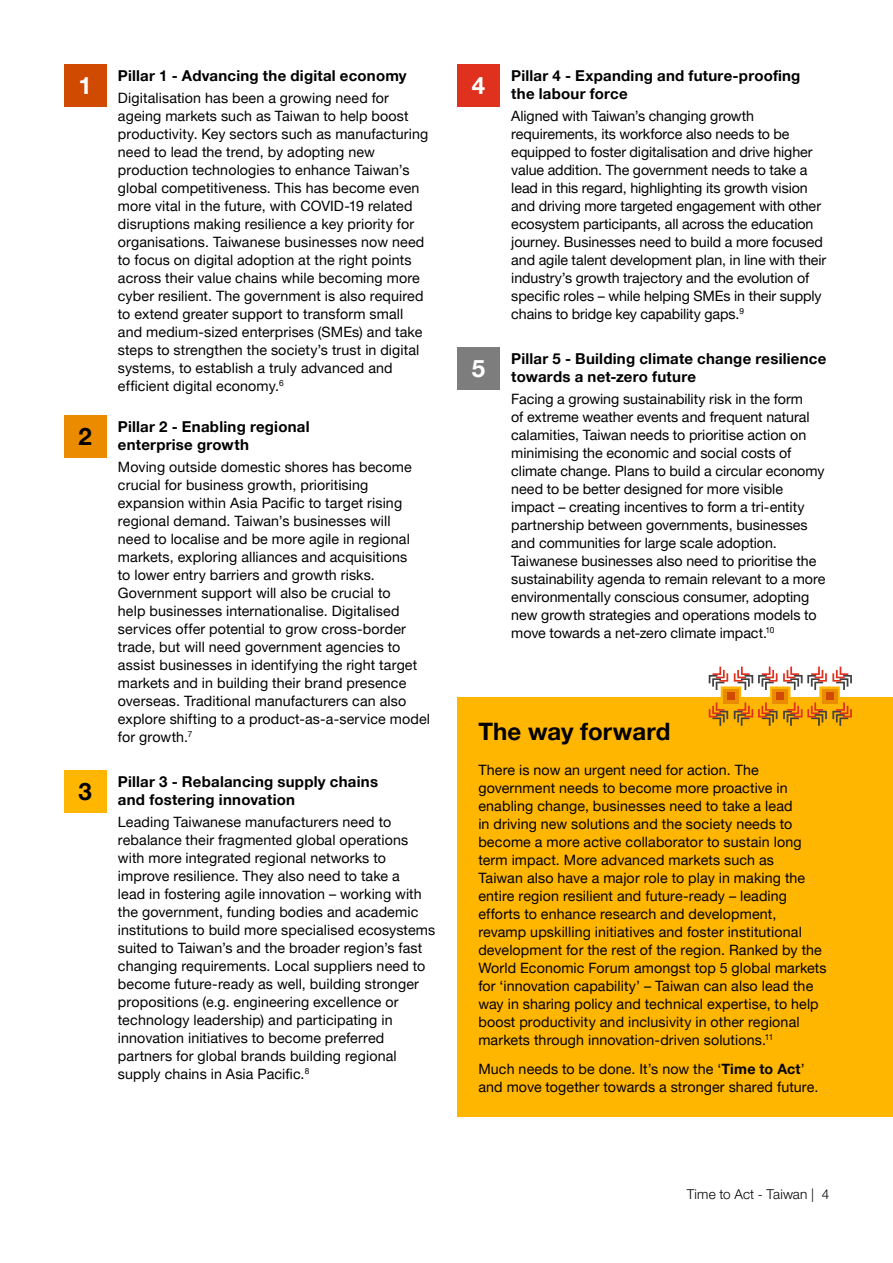
<style>
.page{position:relative;width:893px;height:1263px;background:#fff}
.page>*{position:absolute;margin:0;border:0;box-sizing:border-box;transform-origin:0 0}
.t1{font:700 24px "Helvetica Neue LT Pro";letter-spacing:.005em;color:#000}
.t2{font:700 24px "Helvetica Neue LT Pro";color:#fff}
.t3{font:700 15px/18px "Helvetica Neue LT Pro";letter-spacing:.015em;color:#000}
.t4{font:14.25px/18px "Helvetica Neue LT Pro";letter-spacing:.005em;color:#000}
.t5{font:300 13.5px "Helvetica Neue LT Pro";letter-spacing:.01em;color:#000}
.s1{font-weight:700}
</style>
<div class="page">
<div style="left:64px;top:64px;width:42px;height:42px;background:#d04a02"></div>
<div style="left:64px;top:415px;width:42px;height:42px;background:#eb8c00"></div>
<div style="left:64px;top:770px;width:42px;height:42px;background:#ffb600"></div>
<div style="left:457px;top:64px;width:43px;height:42px;background:#e0301e"></div>
<div style="left:457px;top:347px;width:43px;height:43px;background:#7d7d7d"></div>
<div style="left:457px;top:697px;width:436px;height:420px;background:#ffb600"></div>
<svg style="left:709px;top:666px;width:143px;height:60px"></svg>
<h1 class="t2" style="left:78px;top:70px;width:15px">1</h1>
<p class="t3" style="left:118px;top:66px;width:290px">Pillar 1 - Advancing the digital economy</p>
<p class="t4" style="left:118px;top:88px;width:312px">Digitalisation has been a growing need for ageing markets such as Taiwan to help boost productivity. Key sectors such as manufacturing need to lead the trend, by adopting new production technologies to enhance Taiwan’s global competitiveness. This has become even more vital in the future, with COVID-19 related disruptions making resilience a key priority for organisations. Taiwanese businesses now need to focus on digital adoption at the right points across their value chains while becoming more cyber resilient. The government is also required to extend greater support to transform small and medium-sized enterprises (SMEs) and take steps to strengthen the society’s trust in digital systems, to establish a truly advanced and efficient digital economy.<sup>6</sup></p>
<h1 class="t1" style="left:78px;top:421px;width:15px">2</h1>
<p class="t3" style="left:118px;top:417px;width:193px">Pillar 2 - Enabling regional enterprise growth</p>
<p class="t4" style="left:118px;top:457px;width:314px">Moving outside domestic shores has become crucial for business growth, prioritising expansion within Asia Pacific to target rising regional demand. Taiwan’s businesses will<br>need to localise and be more agile in regional markets, exploring alliances and acquisitions<br>to lower entry barriers and growth risks.<br>Government support will also be crucial to<br>help businesses internationalise. Digitalised services offer potential to grow cross-border trade, but will need government agencies to assist businesses in identifying the right target markets and in building their brand presence overseas. Traditional manufacturers can also explore shifting to a product-as-a-service model for growth.<sup>7</sup></p>
<h1 class="t1" style="left:78px;top:776px;width:15px">3</h1>
<p class="t3" style="left:118px;top:772px;width:262px">Pillar 3 - Rebalancing supply chains and fostering innovation</p>
<p class="t4" style="left:118px;top:813px;width:319px">Leading Taiwanese manufacturers need to rebalance their fragmented global operations with more integrated regional networks to improve resilience. They also need to take a<br>lead in fostering agile innovation – working with the government, funding bodies and academic institutions to build more specialised ecosystems suited to Taiwan’s and the broader region’s fast changing requirements. Local suppliers need to become future-ready as well, building stronger propositions (e.g. engineering excellence or technology leadership) and participating in innovation initiatives to become preferred partners for global brands building regional supply chains in Asia Pacific.<sup>8</sup></p>
<h1 class="t2" style="left:472px;top:70px;width:15px">4</h1>
<p class="t3" style="left:511px;top:66px;width:291px">Pillar 4 - Expanding and future-proofing the labour force</p>
<p class="t4" style="left:511px;top:106px;width:316px">Aligned with Taiwan’s changing growth requirements, its workforce also needs to be equipped to foster digitalisation and drive higher value addition. The government needs to take a lead in this regard, highlighting its growth vision and driving more targeted engagement with other ecosystem participants, all across the education journey. Businesses need to build a more focused and agile talent development plan, in line with their industry’s growth trajectory and the evolution of specific roles – while helping SMEs in their supply chains to bridge key capability gaps.<sup>9</sup></p>
<h1 class="t2" style="left:472px;top:353px;width:15px">5</h1>
<p class="t3" style="left:511px;top:349px;width:317px">Pillar 5 - Building climate change resilience towards a net-zero future</p>
<p class="t4" style="left:511px;top:390px;width:316px">Facing a growing sustainability risk in the form<br>of extreme weather events and frequent natural calamities, Taiwan needs to prioritise action on minimising the economic and social costs of climate change. Plans to build a circular economy need to be better designed for more visible impact – creating incentives to form a tri-entity partnership between governments, businesses and communities for large scale adoption.<br>Taiwanese businesses also need to prioritise the sustainability agenda to remain relevant to a more environmentally conscious consumer, adopting new growth strategies and operations models to move towards a net-zero climate impact.<sup>10</sup></p>
<h1 class="t1" style="left:478px;top:717px;width:194px">The way forward</h1>
<p class="t4" style="left:478px;top:761px;width:350px">There is now an urgent need for action. The government needs to become more proactive in enabling change, businesses need to take a lead<br>in driving new solutions and the society needs to become a more active collaborator to sustain long term impact. More advanced markets such as<br>Taiwan also have a major role to play in making the entire region resilient and future-ready – leading efforts to enhance research and development, revamp upskilling initiatives and foster institutional development for the rest of the region. Ranked by the World Economic Forum amongst top 5 global markets for ‘innovation capability’ – Taiwan can also lead the way in sharing policy and technical expertise, to help boost productivity and inclusivity in other regional markets through innovation-driven solutions.<sup>11</sup></p>
<p class="t4" style="left:478px;top:1059px;width:342px">Much needs to be done. It’s now the ‘<span class="s1">Time to Act</span>’ and move together towards a stronger shared future.</p>
<p class="t5" style="left:687px;top:1186px;width:144px">Time to Act - Taiwan | 4</p>
</div>
